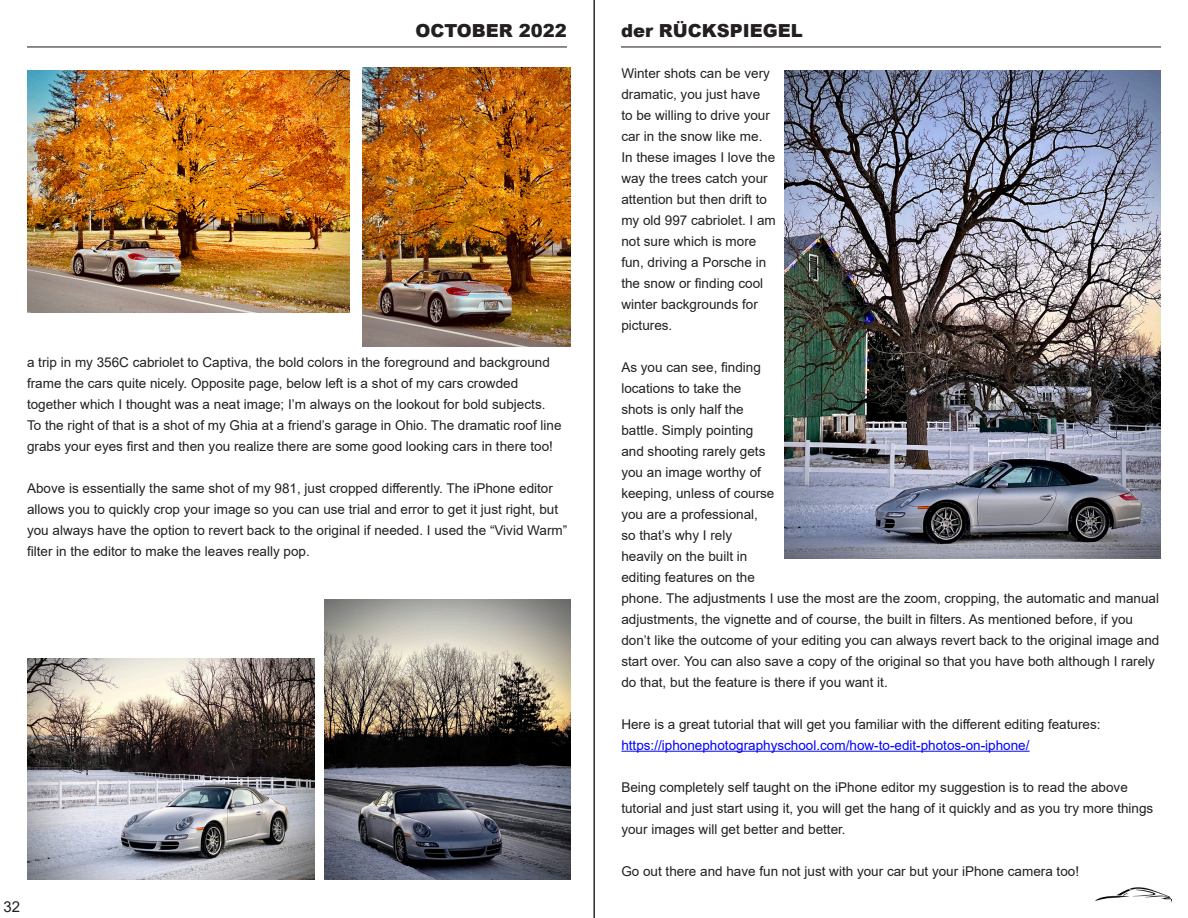
<style>
.page{position:relative;width:1188px;height:918px;background:#fff}
.page>*{position:absolute;margin:0;border:0;box-sizing:border-box;transform-origin:0 0}
.t1{font:900 18px "Arial";color:#231f20}
.t2{font:15px "Arial";color:#231f20}
.t3{font:13.5px/21px "Arial";color:#231f20}
.t4{font:13.5px "Arial";color:#00f}
</style>
<div class="page">
<hr style="left:621px;top:46px;width:540px;height:2px;background:#231f20">
<hr style="left:27px;top:46px;width:540px;height:2px;background:#231f20">
<hr style="left:594px;top:0;width:1px;height:918px;background:#231f20">
<img style="left:27px;top:71px;width:323px;height:242px">
<img style="left:362px;top:68px;width:209px;height:278px">
<img style="left:324px;top:599px;width:247px;height:281px">
<img style="left:27px;top:659px;width:287px;height:221px">
<hr style="left:621px;top:751px;width:409px;height:1px;background:#00f">
<img style="left:1095px;top:888px;width:77px;height:14px">
<img style="left:784px;top:71px;width:377px;height:487px">
<h1 class="t1" style="left:416px;top:18px;width:153px">OCTOBER 2022</h1>
<h1 class="t1" style="left:621px;top:18px;width:183px">der RÜCKSPIEGEL</h1>
<p class="t3" style="left:621px;top:62px;width:156px">Winter shots can be very dramatic, you just have<br>to be willing to drive your car in the snow like me.<br>In these images I love the way the trees catch your attention but then drift to my old 997 cabriolet. I am not sure which is more fun, driving a Porsche in the snow or finding cool winter backgrounds for pictures.</p>
<p class="t3" style="left:621px;top:356px;width:540px">As you can see, finding<br>locations to take the<br>shots is only half the<br>battle. Simply pointing<br>and shooting rarely gets<br>you an image worthy of<br>keeping, unless of course<br>you are a professional,<br>so that’s why I rely<br>heavily on the built in<br>editing features on the<br>phone. The adjustments I use the most are the zoom, cropping, the automatic and manual adjustments, the vignette and of course, the built in filters. As mentioned before, if you don’t like the outcome of your editing you can always revert back to the original image and start over. You can also save a copy of the original so that you have both although I rarely do that, but the feature is there if you want it.</p>
<p class="t3" style="left:621px;top:713px;width:481px">Here is a great tutorial that will get you familiar with the different editing features:</p>
<p class="t4" style="left:621px;top:736px;width:410px">https://iphonephotographyschool.com/how-to-edit-photos-on-iphone/</p>
<p class="t3" style="left:621px;top:776px;width:533px">Being completely self taught on the iPhone editor my suggestion is to read the above tutorial and just start using it, you will get the hang of it quickly and as you try more things your images will get better and better.</p>
<p class="t3" style="left:621px;top:860px;width:459px">Go out there and have fun not just with your car but your iPhone camera too!</p>
<p class="t3" style="left:27px;top:352px;width:536px">a trip in my 356C cabriolet to Captiva, the bold colors in the foreground and background frame the cars quite nicely. Opposite page, below left is a shot of my cars crowded together which I thought was a neat image; I’m always on the lookout for bold subjects.<br>To the right of that is a shot of my Ghia at a friend’s garage in Ohio. The dramatic roof line grabs your eyes first and then you realize there are some good looking cars in there too!</p>
<p class="t3" style="left:27px;top:478px;width:542px">Above is essentially the same shot of my 981, just cropped differently. The iPhone editor allows you to quickly crop your image so you can use trial and error to get it just right, but you always have the option to revert back to the original if needed. I used the “Vivid Warm” filter in the editor to make the leaves really pop.</p>
<p class="t2" style="left:3px;top:896px;width:18px">32</p>
</div>
